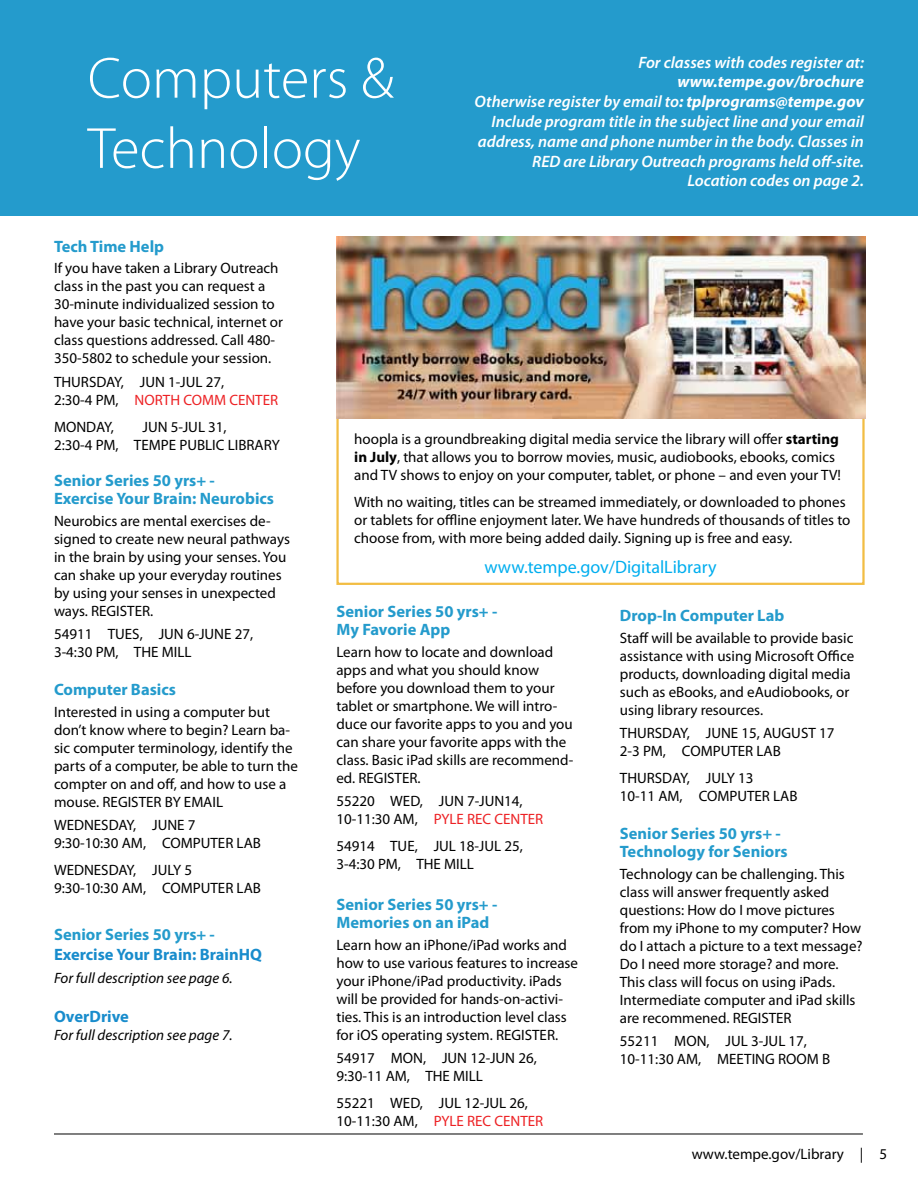
<style>
.page{position:relative;width:918px;height:1188px;background:#fff}
.page>*{position:absolute;margin:0;border:0;box-sizing:border-box;transform-origin:0 0}
.t1{font:300 58.5px/70.2px "Myriad Pro";color:#fff}
.t2{font:18px "Myriad Pro";color:#00aeef}
.t3{font:italic 600 16.5px/19.8px "Myriad Pro";color:#fff;text-align:right}
.t4{font:700 16.5px/18px "Myriad Pro";color:#249bcc}
.t5{font:700 16.5px "Myriad Pro";color:#188ccc}
.t6{font:15px/18px "Myriad Pro";color:#000101}
.t7{font:italic 15px "Myriad Pro";color:#000101}
.s1{font-weight:700}
.s2{color:#ed2124}
</style>
<div class="page">
<hr style="left:54px;top:1134px;width:809px;height:1px;background:#000">
<div style="left:0;top:0;width:918px;height:216px;background:#249bcc"></div>
<img style="left:336px;top:237px;width:529px;height:181px">
<h1 class="t1" style="left:88px;top:44px;width:308px">Computers &amp;<br>Technology</h1>
<p class="t3" style="left:638px;top:52px;width:227px">For classes with codes register at:</p>
<p class="t3" style="left:475px;top:71px;width:391px"><span class="s1">www.tempe.gov/brochure<br></span>Otherwise register by email to<span class="s1">: tplprograms@tempe.gov </span>Include program title in the subject line and your email address, name and phone number in the body. Classes in RED are Library Outreach programs held off-site.<br>Location codes on page 2.</p>
<p class="t4" style="left:54px;top:236px;width:112px">Tech Time Help</p>
<p class="t6" style="left:54px;top:259px;width:230px">If you have taken a Library Outreach class in the past you can request a 30-minute individualized session to have your basic technical, internet or class questions addressed. Call 480- 350-5802 to schedule your session.</p>
<p class="t6" style="left:54px;top:372px;width:226px">THURSDAY, JUN 1-JUL 27,<br>2:30-4 PM, <span class="s2">NORTH COMM CENTER</span></p>
<p class="t6" style="left:54px;top:417px;width:61px">MONDAY,</p>
<p class="t6" style="left:54px;top:417px;width:227px;text-indent:88px">JUN 5-JUL 31,<br>2:30-4 PM, TEMPE PUBLIC LIBRARY</p>
<p class="t4" style="left:54px;top:471px;width:222px">Senior Series 50 yrs+ -<br>Exercise Your Brain: Neurobics</p>
<p class="t6" style="left:54px;top:512px;width:237px">Neurobics are mental exercises de&shy;signed to create new neural pathways in the brain by using your senses. You can shake up your everyday routines by using your senses in unexpected ways. REGISTER.</p>
<p class="t6" style="left:54px;top:625px;width:201px">54911 TUES, JUN 6-JUNE 27,<br>3-4:30 PM, THE MILL</p>
<p class="t4" style="left:54px;top:680px;width:124px">Computer Basics</p>
<p class="t6" style="left:54px;top:702px;width:246px">Interested in using a computer but don’t know where to begin? Learn ba&shy;sic computer terminology, identify the parts of a computer, be able to turn the compter on and off, and how to use a mouse. REGISTER BY EMAIL</p>
<p class="t6" style="left:54px;top:816px;width:208px">WEDNESDAY, JUNE 7<br>9:30-10:30 AM, COMPUTER LAB</p>
<p class="t6" style="left:54px;top:861px;width:208px">WEDNESDAY, JULY 5<br>9:30-10:30 AM, COMPUTER LAB</p>
<p class="t4" style="left:54px;top:925px;width:162px">Senior Series 50 yrs+ -</p>
<p class="t5" style="left:54px;top:944px;width:209px">Exercise Your Brain: BrainHQ</p>
<p class="t7" style="left:54px;top:969px;width:180px">For full description see page 6.</p>
<p class="t5" style="left:54px;top:1006px;width:77px">OverDrive</p>
<p class="t7" style="left:54px;top:1026px;width:180px">For full description see page 7.</p>
<p class="t6" style="left:354px;top:430px;width:488px">hoopla is a groundbreaking digital media service the library will offer <span class="s1">starting in July</span>, that allows you to borrow movies, music, audiobooks, ebooks, comics and TV shows to enjoy on your computer, tablet, or phone – and even your TV!</p>
<p class="t6" style="left:354px;top:493px;width:498px">With no waiting, titles can be streamed immediately, or downloaded to phones or tablets for offline enjoyment later. We have hundreds of thousands of titles to choose from, with more being added daily. Signing up is free and easy.</p>
<p class="t2" style="left:485px;top:556px;width:233px">www.tempe.gov/DigitalLibrary</p>
<p class="t4" style="left:336px;top:602px;width:162px">Senior Series 50 yrs+ -<br>My Favorie App</p>
<p class="t6" style="left:336px;top:643px;width:238px">Learn how to locate and download apps and what you should know before you download them to your tablet or smartphone. We will intro&shy;duce our favorite apps to you and you can share your favorite apps with the class. Basic iPad skills are recommend&shy;ed. REGISTER.</p>
<p class="t6" style="left:336px;top:792px;width:208px">55220 WED, JUN 7-JUN14,<br>10-11:30 AM, <span class="s2">PYLE REC CENTER</span></p>
<p class="t6" style="left:336px;top:837px;width:188px">54914 TUE, JUL 18-JUL 25,<br>3-4:30 PM, THE MILL</p>
<p class="t4" style="left:336px;top:895px;width:162px">Senior Series 50 yrs+ -<br>Memories on an iPad</p>
<p class="t6" style="left:336px;top:935px;width:243px">Learn how an iPhone/iPad works and how to use various features to increase your iPhone/iPad productivity. iPads will be provided for hands-on-activi&shy;ties. This is an introduction level class for iOS operating system. REGISTER.</p>
<p class="t6" style="left:336px;top:1049px;width:202px">54917 MON, JUN 12-JUN 26,<br>9:30-11 AM, THE MILL</p>
<p class="t6" style="left:336px;top:1094px;width:208px">55221 WED, JUL 12-JUL 26,<br>10-11:30 AM, <span class="s2">PYLE REC CENTER</span></p>
<p class="t4" style="left:620px;top:606px;width:166px">Drop-In Computer Lab</p>
<p class="t6" style="left:620px;top:629px;width:236px">Staff will be available to provide basic assistance with using Microsoft Office products, downloading digital media such as eBooks, and eAudiobooks, or using library resources.</p>
<p class="t6" style="left:620px;top:724px;width:216px">THURSDAY, JUNE 15, AUGUST 17<br>2-3 PM, COMPUTER LAB</p>
<p class="t6" style="left:620px;top:769px;width:179px">THURSDAY, JULY 13<br>10-11 AM, COMPUTER LAB</p>
<p class="t4" style="left:620px;top:824px;width:169px">Senior Series 50 yrs+ -<br>Technology for Seniors</p>
<p class="t6" style="left:620px;top:864px;width:244px">Technology can be challenging. This class will answer frequently asked questions: How do I move pictures from my iPhone to my computer? How do I attach a picture to a text message?<br>Do I need more storage? and more.<br>This class will focus on using iPads.<br>Intermediate computer and iPad skills are recommened. REGISTER</p>
<p class="t6" style="left:620px;top:1032px;width:212px">55211 MON, JUL 3-JUL 17,<br>10-11:30 AM, MEETING ROOM B</p>
<p class="t6" style="left:692px;top:1144px;width:197px">www.tempe.gov/Library | 5</p>
</div>
